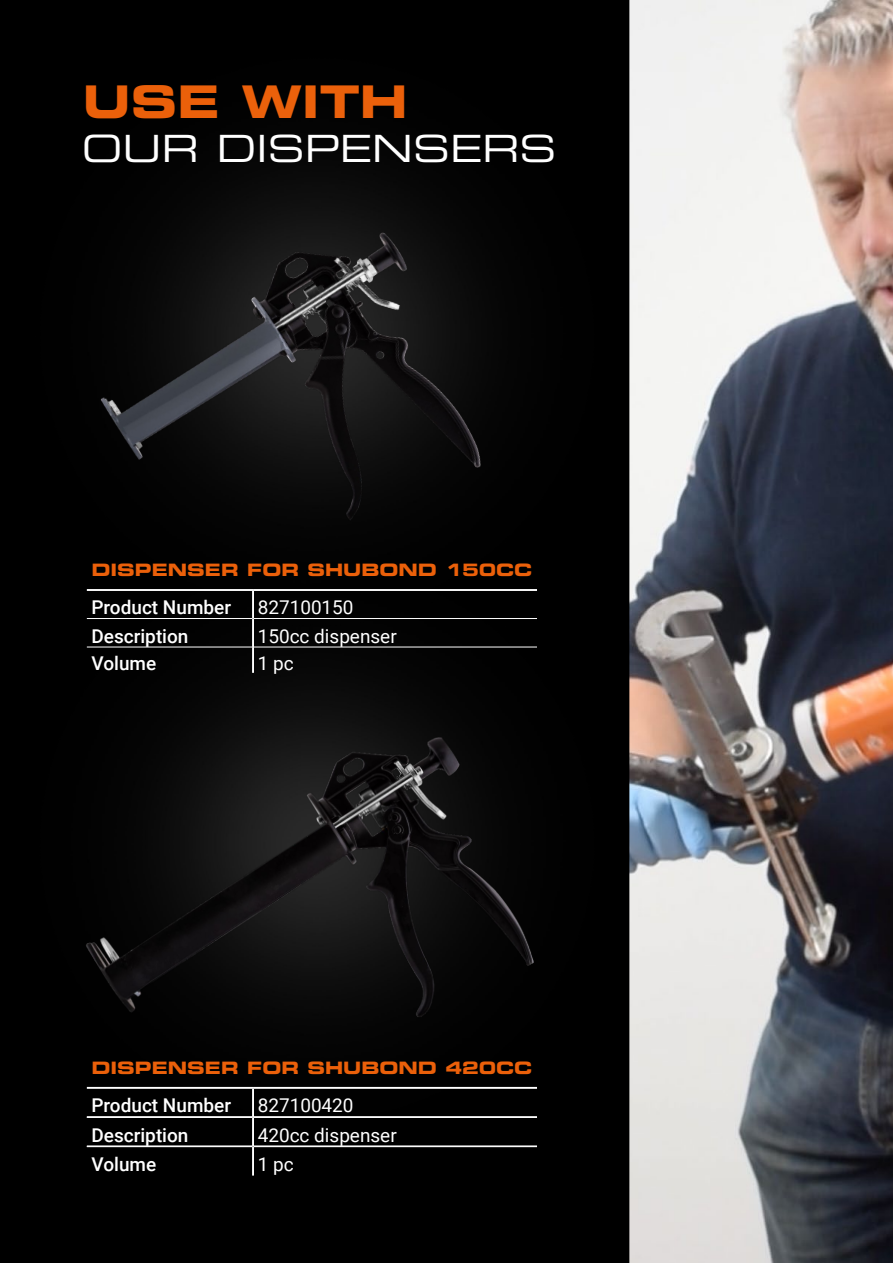
<style>
.page{position:relative;width:893px;height:1263px;background:#000}
.page>*{position:absolute;margin:0;border:0;box-sizing:border-box;transform-origin:0 0}
.t1{font:45px "Eurostile Bold Extended Two";color:#eb600a}
.t2{font:37.5px "Eurostile Extended Two";color:#fff}
.t3{font:500 18.9px "Roboto";color:#fff}
.t4{font:18.9px "Roboto";color:#fff}
.t5{font:17.1px "Eurostile Bold Extended Two";color:#eb600a}
</style>
<div class="page">
<img style="left:86px;top:684px;width:451px;height:492px">
<img style="left:86px;top:730px;width:451px;height:292px">
<hr style="left:87px;top:1087px;width:166px;height:2px;background:#fff">
<hr style="left:253px;top:1087px;width:284px;height:2px;background:#fff">
<hr style="left:87px;top:1116px;width:165px;height:1px;background:#fff">
<hr style="left:87px;top:1117px;width:165px;height:1px;background:#fff">
<hr style="left:254px;top:1116px;width:283px;height:1px;background:#fff">
<hr style="left:254px;top:1117px;width:283px;height:1px;background:#fff">
<hr style="left:87px;top:1146px;width:165px;height:1px;background:#fff">
<hr style="left:254px;top:1146px;width:283px;height:1px;background:#fff">
<hr style="left:252px;top:1089px;width:2px;height:28px;background:#fff">
<hr style="left:252px;top:1117px;width:2px;height:29px;background:#fff">
<hr style="left:252px;top:1146px;width:2px;height:29px;background:#fff">
<img style="left:100px;top:177px;width:381px;height:344px">
<hr style="left:87px;top:618px;width:165px;height:1px;background:#fff">
<hr style="left:254px;top:618px;width:283px;height:1px;background:#fff">
<hr style="left:87px;top:646px;width:165px;height:1px;background:#fff">
<hr style="left:254px;top:646px;width:283px;height:1px;background:#fff">
<hr style="left:87px;top:589px;width:166px;height:2px;background:#fff">
<hr style="left:253px;top:589px;width:284px;height:2px;background:#fff">
<hr style="left:252px;top:591px;width:2px;height:27px;background:#fff">
<hr style="left:252px;top:618px;width:2px;height:29px;background:#fff">
<hr style="left:252px;top:647px;width:2px;height:26px;background:#fff">
<img style="left:629px;top:0;width:264px;height:1263px">
<h1 class="t1" style="left:83px;top:70px;width:326px">USE WITH</h1>
<h2 class="t2" style="left:82px;top:122px;width:476px">OUR DISPENSERS</h2>
<p class="t5" style="left:92px;top:558px;width:442px">DISPENSER FOR SHUBOND 150CC</p>
<p class="t3" style="left:92px;top:594px;width:141px">Product Number</p>
<p class="t4" style="left:258px;top:594px;width:97px">827100150</p>
<p class="t3" style="left:92px;top:623px;width:98px">Description</p>
<p class="t4" style="left:258px;top:623px;width:141px">150cc dispenser</p>
<p class="t3" style="left:92px;top:650px;width:66px">Volume</p>
<p class="t4" style="left:258px;top:650px;width:37px">1 pc</p>
<p class="t5" style="left:92px;top:1056px;width:442px">DISPENSER FOR SHUBOND 420CC</p>
<p class="t3" style="left:92px;top:1092px;width:141px">Product Number</p>
<p class="t4" style="left:258px;top:1092px;width:97px">827100420</p>
<p class="t3" style="left:92px;top:1122px;width:98px">Description</p>
<p class="t4" style="left:258px;top:1122px;width:141px">420cc dispenser</p>
<p class="t3" style="left:92px;top:1151px;width:66px">Volume</p>
<p class="t4" style="left:258px;top:1151px;width:37px">1 pc</p>
</div>
